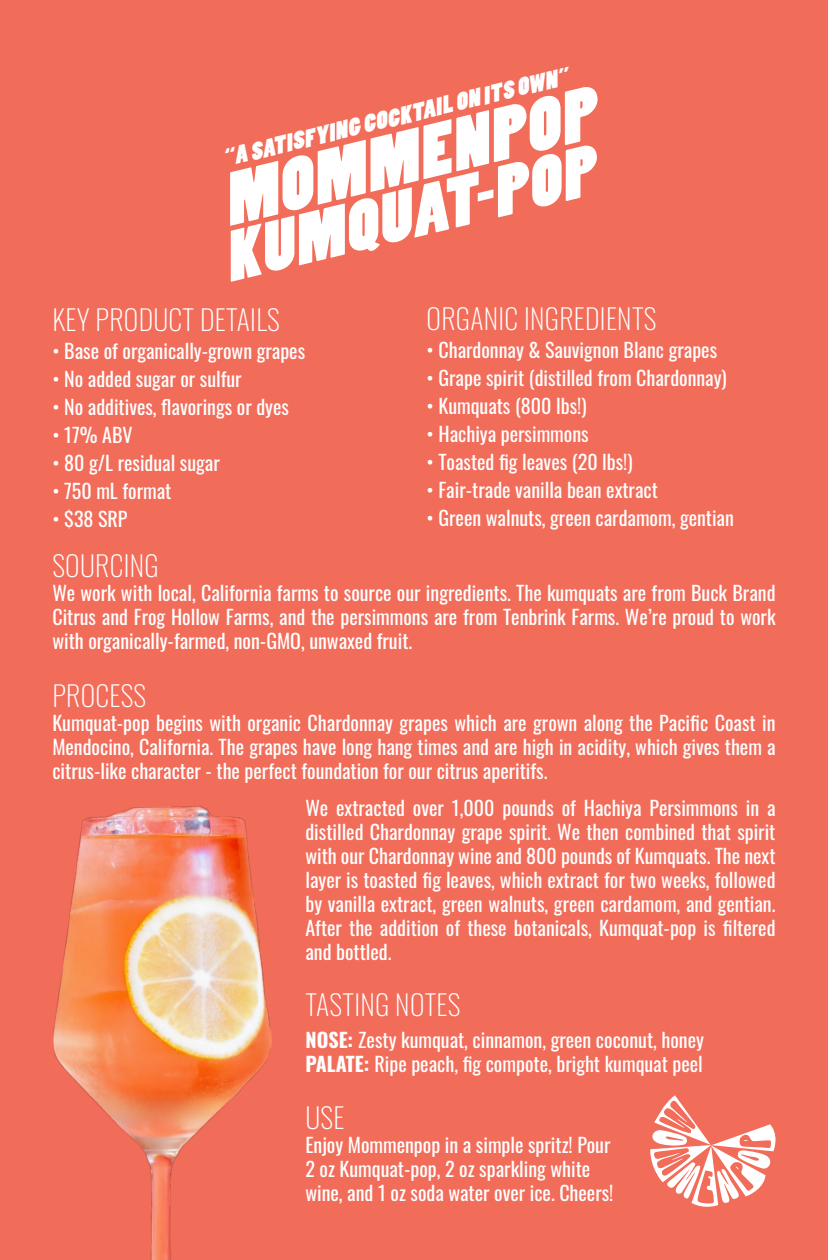
<style>
.page{position:relative;width:828px;height:1260px;background:#f26c5a}
.page>*{position:absolute;margin:0;border:0;box-sizing:border-box;transform-origin:0 0}
.t1{font:italic 69.4px "Poplar Std";color:#fff;scale:1.1 1}
.t2{font:italic 66.2px "Poplar Std";color:#fff;scale:1.1 1}
.t3{font:200 28px "Oswald";letter-spacing:.01em;color:#fff}
.t4{font:italic 23.4px "Poplar Std";color:#fff;scale:1.1 1}
.t5{font:20px/24px "Oswald";color:#fff;text-align:justify}
.s1{font-weight:700}
</style>
<div class="page">
<svg style="left:650px;top:1095px;width:126px;height:112px"></svg>
<img style="left:53px;top:805px;width:219px;height:455px">
<p class="t4" style="left:220px;top:148px;width:323px;rotate:-14deg">“A SATISFYING COCKTAIL ON ITS OWN”</p>
<h1 class="t1" style="left:214px;top:166px;width:347px;rotate:-14deg">MOMMENPOP</h1>
<h2 class="t2" style="left:215px;top:225px;width:346px;rotate:-14deg">KUMQUAT-POP</h2>
<h3 class="t3" style="left:52px;top:295px;width:229px">KEY PRODUCT DETAILS</h3>
<p class="t5" style="left:52px;top:337px;width:254px">• Base of organically-grown grapes</p>
<p class="t5" style="left:52px;top:365px;width:191px">• No added sugar or sulfur</p>
<p class="t5" style="left:52px;top:393px;width:238px">• No additives, flavorings or dyes</p>
<p class="t5" style="left:52px;top:421px;width:82px">• 17% ABV</p>
<p class="t5" style="left:52px;top:449px;width:169px">• 80 g/L residual sugar</p>
<p class="t5" style="left:52px;top:477px;width:120px">• 750 mL format</p>
<p class="t5" style="left:52px;top:505px;width:77px">• $38 SRP</p>
<h3 class="t3" style="left:427px;top:294px;width:231px">ORGANIC INGREDIENTS</h3>
<p class="t5" style="left:427px;top:336px;width:292px">• Chardonnay &amp; Sauvignon Blanc grapes</p>
<p class="t5" style="left:427px;top:364px;width:302px">• Grape spirit (distilled from Chardonnay)</p>
<p class="t5" style="left:427px;top:392px;width:161px">• Kumquats (800 lbs!)</p>
<p class="t5" style="left:427px;top:420px;width:163px">• Hachiya persimmons</p>
<p class="t5" style="left:427px;top:448px;width:207px">• Toasted fig leaves (20 lbs!)</p>
<p class="t5" style="left:427px;top:476px;width:233px">• Fair-trade vanilla bean extract</p>
<p class="t5" style="left:427px;top:504px;width:309px">• Green walnuts, green cardamom, gentian</p>
<h3 class="t3" style="left:52px;top:541px;width:108px">SOURCING</h3>
<p class="t5" style="left:52px;top:579px;width:725px">We work with local, California farms to source our ingredients. The kumquats are from Buck Brand Citrus and Frog Hollow Farms, and the persimmons are from Tenbrink Farms. We’re proud to work with organically-farmed, non-GMO, unwaxed fruit.</p>
<h3 class="t3" style="left:52px;top:671px;width:95px">PROCESS</h3>
<p class="t5" style="left:52px;top:709px;width:725px">Kumquat-pop begins with organic Chardonnay grapes which are grown along the Pacific Coast in Mendocino, California. The grapes have long hang times and are high in acidity, which gives them a citrus-like character - the perfect foundation for our citrus aperitifs.</p>
<p class="t5" style="left:305px;top:794px;width:472px">We extracted over 1,000 pounds of Hachiya Persimmons in a distilled Chardonnay grape spirit. We then combined that spirit with our Chardonnay wine and 800 pounds of Kumquats. The next layer is toasted fig leaves, which extract for two weeks, followed by vanilla extract, green walnuts, green cardamom, and gentian.<br>After the addition of these botanicals, Kumquat-pop is filtered and bottled.</p>
<h3 class="t3" style="left:305px;top:980px;width:157px">TASTING NOTES</h3>
<p class="t5" style="left:305px;top:1026px;width:400px"><span class="s1">NOSE:</span> Zesty kumquat, cinnamon, green coconut, honey<br><span class="s1">PALATE:</span> Ripe peach, fig compote, bright kumquat peel</p>
<h3 class="t3" style="left:305px;top:1093px;width:41px">USE</h3>
<p class="t5" style="left:305px;top:1131px;width:309px;text-align:left">Enjoy Mommenpop in a simple spritz! Pour<br>2 oz Kumquat-pop, 2 oz sparkling white wine, and 1 oz soda water over ice. Cheers!</p>
</div>
